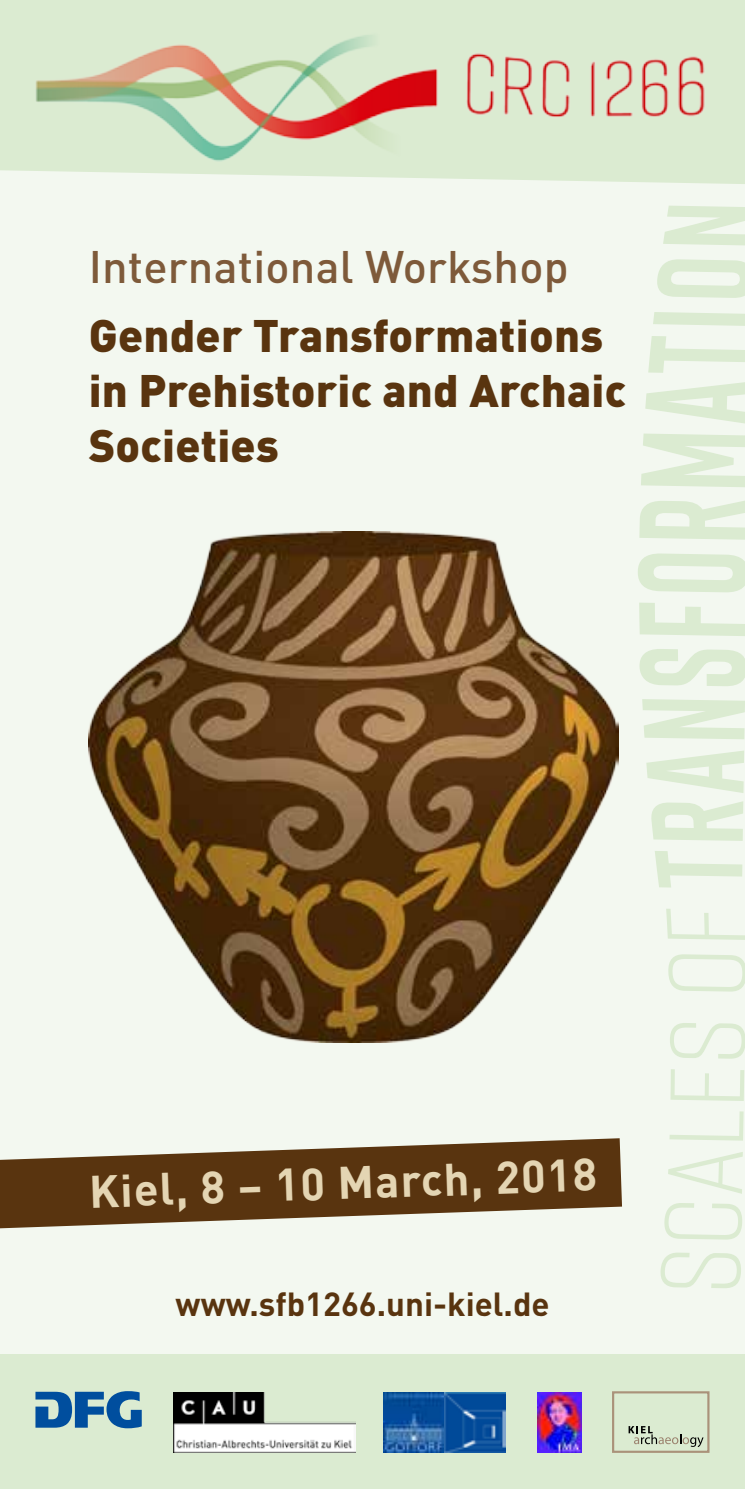
<style>
.page{position:relative;width:745px;height:1489px;background:#fff}
.page>*{position:absolute;margin:0;border:0;box-sizing:border-box;transform-origin:0 0}
.t1{font:900 45px/55px "DINOT";letter-spacing:.005em;color:#59340f}
.t2{font:500 45px "DINOT";letter-spacing:.005em;color:#7e5a3a}
.t3{font:700 45px "DINOT";color:#e4d5b3}
.t4{font:700 33px "DINOT";color:#59340f}
</style>
<div class="page">
<div style="left:0;top:0;width:744px;height:1488px;background:#f3f8f0"></div>
<svg style="left:0;top:1138px;width:621px;height:90px;fill:#59340f"></svg>
<div style="left:0;top:1354px;width:744px;height:134px;background:#dbebd1"></div>
<svg style="left:0;top:0;width:744px;height:184px;background:#ddecd4"></svg>
<svg style="left:655px;top:851px;width:86px;height:36px"></svg>
<svg style="left:651px;top:801px;width:91px;height:39px"></svg>
<svg style="left:646px;top:751px;width:97px;height:42px"></svg>
<svg style="left:642px;top:699px;width:102px;height:40px"></svg>
<svg style="left:639px;top:649px;width:105px;height:37px"></svg>
<svg style="left:639px;top:602px;width:105px;height:34px"></svg>
<svg style="left:638px;top:553px;width:106px;height:39px"></svg>
<svg style="left:639px;top:501px;width:105px;height:38px"></svg>
<svg style="left:641px;top:433px;width:103px;height:54px"></svg>
<svg style="left:645px;top:382px;width:99px;height:41px"></svg>
<svg style="left:648px;top:336px;width:96px;height:37px"></svg>
<svg style="left:653px;top:312px;width:91px;height:14px"></svg>
<svg style="left:657px;top:259px;width:87px;height:39px"></svg>
<svg style="left:663px;top:206px;width:81px;height:39px"></svg>
<svg style="left:660px;top:1252px;width:80px;height:36px"></svg>
<svg style="left:664px;top:1203px;width:78px;height:36px"></svg>
<svg style="left:668px;top:1152px;width:74px;height:41px"></svg>
<svg style="left:669px;top:1111px;width:74px;height:29px"></svg>
<svg style="left:670px;top:1069px;width:73px;height:31px"></svg>
<svg style="left:670px;top:1023px;width:74px;height:35px"></svg>
<svg style="left:668px;top:954px;width:76px;height:37px"></svg>
<svg style="left:666px;top:909px;width:78px;height:30px"></svg>
<svg style="left:628px;top:1426px;width:75px;height:20px"></svg>
<div style="left:611px;top:1391px;width:98px;height:61px;border:2px solid #aa927a"></div>
<svg style="left:35px;top:1391px;width:107px;height:37px"></svg>
<img style="left:537px;top:1392px;width:44px;height:60px">
<img style="left:173px;top:1392px;width:182px;height:60px">
<img style="left:383px;top:1392px;width:122px;height:60px">
<img style="left:30px;top:32px;width:681px;height:129px">
<img style="left:89px;top:531px;width:529px;height:511px">
<p class="t2" style="left:89px;top:237px;width:481px">International Workshop</p>
<p class="t1" style="left:89px;top:306px;width:538px">Gender Transformations in Prehistoric and Archaic<br>Societies</p>
<p class="t3" style="left:88px;top:1162px;width:509px;rotate:-2deg">Kiel, 8 – 10 March, 2018</p>
<p class="t4" style="left:175px;top:1281px;width:375px">www.sfb1266.uni-kiel.de</p>
</div>
